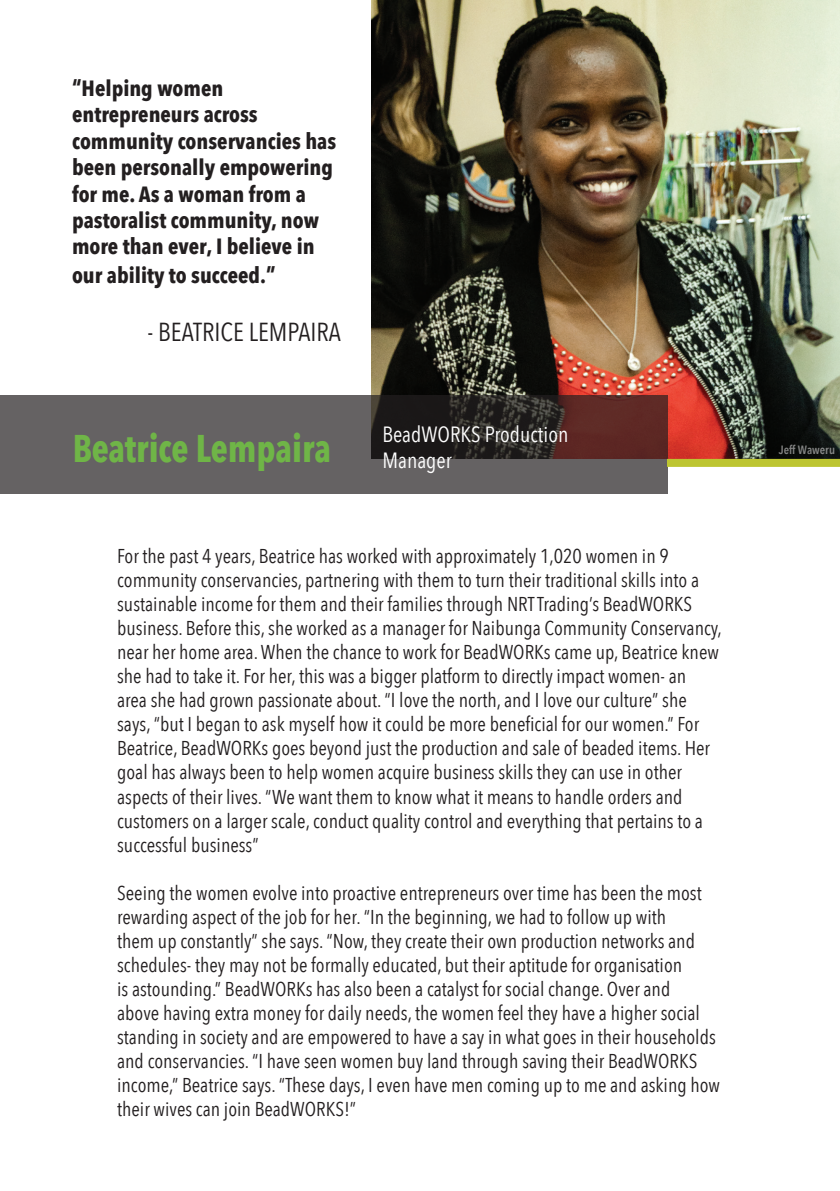
<style>
.page{position:relative;width:840px;height:1191px;background:#fff}
.page>*{position:absolute;margin:0;border:0;box-sizing:border-box;transform-origin:0 0}
.t1{font:700 38.6px "Avenir Next Condensed";color:#71bf44;scale:.93 1}
.t2{font:26px "Avenir Next Condensed";color:#231f20}
.t3{font:700 22px/26.4px "Avenir Next Condensed";color:#231f20}
.t4{font:22px/26.4px "Avenir Next Condensed";color:#fff}
.t5{font:20px/24px "Avenir Next Condensed";color:#231f20}
.t6{font:600 12px "Avenir Next Condensed";color:#fff}
.s1{font-size:24px}
</style>
<div class="page">
<img style="left:371px;top:0;width:468px;height:459px">
<svg style="left:0;top:395px;width:666px;height:99px;background:#585050"></svg>
<div style="left:666px;top:459px;width:173px;height:8px;background:#bdc531"></div>
<p class="t3" style="left:72px;top:75px;width:265px"><span class="s1">“</span>Helping women entrepreneurs across community conservancies has been personally empowering for me. As a woman from a pastoralist community, now more than ever, I believe in</p>
<p class="t3" style="left:72px;top:262px;width:205px">our ability to succeed.<span class="s1">”</span></p>
<h2 class="t2" style="left:147px;top:309px;width:195px">- BEATRICE LEMPAIRA</h2>
<h1 class="t1" style="left:72px;top:424px;width:280px">Beatrice Lempaira</h1>
<p class="t4" style="left:382px;top:420px;width:187px">BeadWORKS Production<br>Manager</p>
<p class="t5" style="left:117px;top:543px;width:606px">For the past 4 years, Beatrice has worked with approximately 1,020 women in 9 community conservancies, partnering with them to turn their traditional skills into a sustainable income for them and their families through NRT Trading’s BeadWORKS business. Before this, she worked as a manager for Naibunga Community Conservancy, near her home area. When the chance to work for BeadWORKs came up, Beatrice knew she had to take it. For her, this was a bigger platform to directly impact women- an<br>area she had grown passionate about. “I love the north, and I love our culture” she says, “but I began to ask myself how it could be more beneficial for our women.” For Beatrice, BeadWORKs goes beyond just the production and sale of beaded items. Her goal has always been to help women acquire business skills they can use in other aspects of their lives. “We want them to know what it means to handle orders and customers on a larger scale, conduct quality control and everything that pertains to a successful business”</p>
<p class="t5" style="left:117px;top:879px;width:604px">Seeing the women evolve into proactive entrepreneurs over time has been the most rewarding aspect of the job for her. “In the beginning, we had to follow up with<br>them up constantly” she says. “Now, they create their own production networks and schedules- they may not be formally educated, but their aptitude for organisation<br>is astounding.” BeadWORKs has also been a catalyst for social change. Over and<br>above having extra money for daily needs, the women feel they have a higher social standing in society and are empowered to have a say in what goes in their households and conservancies. “I have seen women buy land through saving their BeadWORKS income,” Beatrice says. “These days, I even have men coming up to me and asking how their wives can join BeadWORKS!”</p>
<p class="t6" style="left:778px;top:439px;width:58px">Jeff Waweru</p>
</div>
